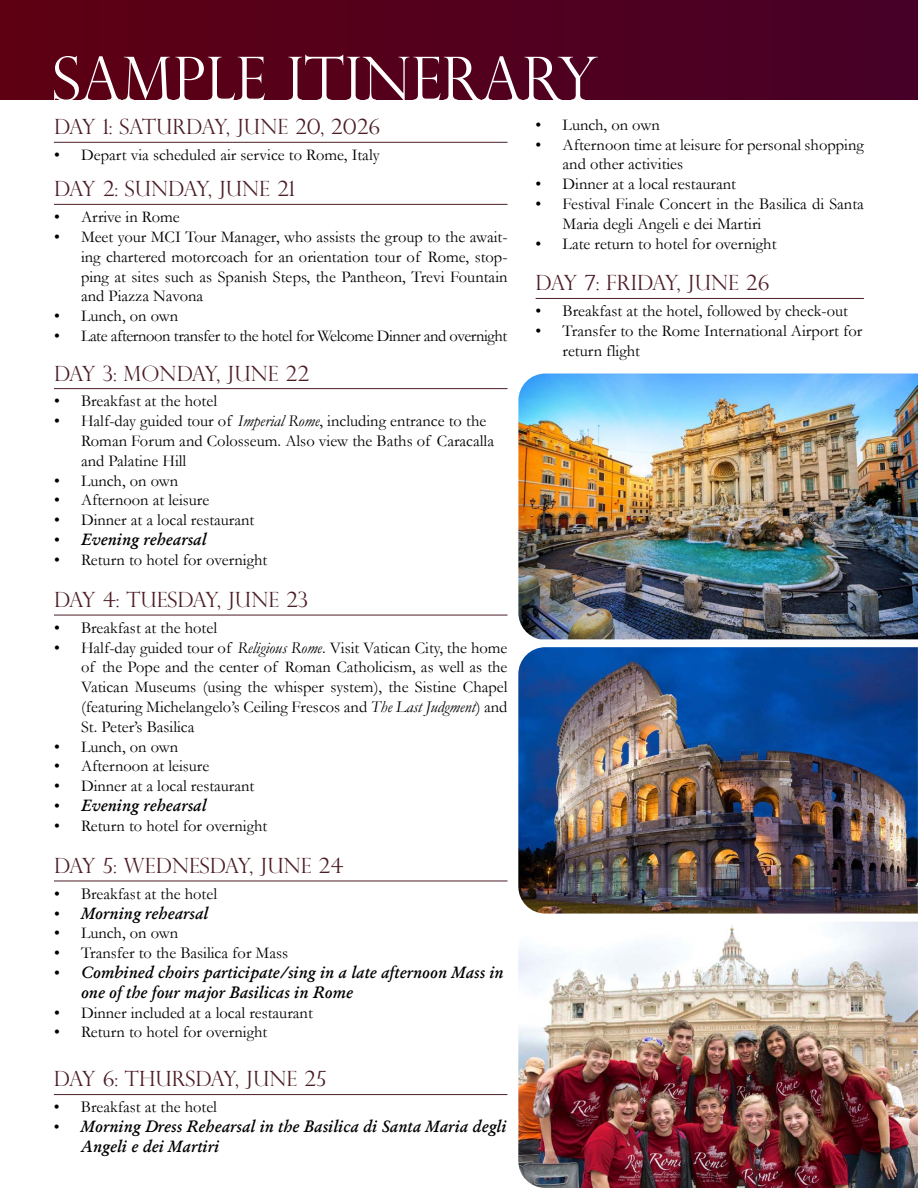
<style>
.page{position:relative;width:918px;height:1188px;background:#fff}
.page>*{position:absolute;margin:0;border:0;box-sizing:border-box;transform-origin:0 0}
.t1{font:300 60px "Perpetua Titling";color:#fff}
.t2{font:300 21px "Perpetua Titling";color:#4c1d25}
.t3{font:16.5px/19.8px "Garamond";color:#000101}
.t4{font:16.5px/19.8px "Garamond";color:#000;text-align:justify}
.t5{font:16.5px/19.8px "Garamond Kursiv Halbfett";color:#000101}
.t6{font:16.5px "Garamond";letter-spacing:-.025em;color:#000101}
.s1{font-style:italic}
.s2{font-family:"Garamond"}
</style>
<div class="page">
<div style="left:0;top:0;width:918px;height:99px;background:#53001d"></div>
<img style="left:518px;top:374px;width:400px;height:265px">
<img style="left:518px;top:647px;width:400px;height:267px">
<img style="left:518px;top:922px;width:400px;height:266px">
<hr style="left:54px;top:142px;width:454px;height:1px;background:#4c1d25">
<hr style="left:54px;top:204px;width:454px;height:1px;background:#4c1d25">
<hr style="left:54px;top:388px;width:454px;height:1px;background:#4c1d25">
<hr style="left:536px;top:298px;width:328px;height:1px;background:#4c1d25">
<hr style="left:54px;top:615px;width:454px;height:1px;background:#4c1d25">
<hr style="left:54px;top:881px;width:454px;height:1px;background:#4c1d25">
<hr style="left:54px;top:1094px;width:453px;height:1px;background:#4c1d25">
<p class="t1" style="left:52px;top:42px;width:548px">SAMPLE ITINERARY</p>
<p class="t2" style="left:54px;top:114px;width:328px">DAY 1: SATURDAY, JUNE 20, 2026</p>
<p class="t3" style="left:54px;top:145px;width:327px">• Depart via scheduled air service to Rome, Italy</p>
<p class="t2" style="left:54px;top:176px;width:243px">DAY 2: SUNDAY, JUNE 21</p>
<p class="t3" style="left:54px;top:207px;width:127px">• Arrive in Rome</p>
<p class="t3" style="left:81px;top:226px;width:428px;text-align:justify;text-indent:-27px">• Meet your MCI Tour Manager, who assists the group to the await&shy;ing chartered motorcoach for an orientation tour of Rome, stop&shy;ping at sites such as Spanish Steps, the Pantheon, Trevi Fountain and Piazza Navona</p>
<p class="t3" style="left:54px;top:306px;width:126px">• Lunch, on own</p>
<p class="t6" style="left:54px;top:325px;width:455px">• Late afternoon transfer to the hotel for Welcome Dinner and overnight</p>
<p class="t2" style="left:54px;top:360px;width:257px">DAY 3: MONDAY, JUNE 22</p>
<p class="t3" style="left:54px;top:391px;width:165px">• Breakfast at the hotel</p>
<p class="t3" style="left:81px;top:411px;width:415px;text-indent:-27px">• Half-day guided tour of <span class="s1">Imperial Rome</span>, including entrance to the<br>Roman Forum and Colosseum. Also view the Baths of Caracalla and Palatine Hill</p>
<p class="t3" style="left:54px;top:470px;width:126px">• Lunch, on own</p>
<p class="t3" style="left:54px;top:490px;width:157px">• Afternoon at leisure</p>
<p class="t3" style="left:54px;top:510px;width:202px">• Dinner at a local restaurant</p>
<p class="t5" style="left:54px;top:529px;width:154px"><span class="s2">•</span> Evening rehearsal</p>
<p class="t3" style="left:54px;top:549px;width:215px">• Return to hotel for overnight</p>
<p class="t2" style="left:54px;top:587px;width:256px">DAY 4: TUESDAY, JUNE 23</p>
<p class="t4" style="left:54px;top:617px;width:165px">• Breakfast at the hotel</p>
<p class="t4" style="left:81px;top:637px;width:428px;text-indent:-27px">• Half-day guided tour of <span class="s1">Religious Rome</span>. Visit Vatican City, the home of the Pope and the center of Roman Catholicism, as well as the Vatican Museums (using the whisper system), the Sistine Chapel (featuring Michelangelo’s Ceiling Frescos and <span class="s1">The Last Judgment</span>) and St. Peter’s Basilica</p>
<p class="t4" style="left:54px;top:736px;width:126px">• Lunch, on own</p>
<p class="t4" style="left:54px;top:756px;width:157px">• Afternoon at leisure</p>
<p class="t4" style="left:54px;top:776px;width:202px">• Dinner at a local restaurant</p>
<p class="t5" style="left:54px;top:795px;width:154px"><span class="s2">•</span> Evening rehearsal</p>
<p class="t4" style="left:54px;top:815px;width:215px">• Return to hotel for overnight</p>
<p class="t2" style="left:54px;top:853px;width:291px">DAY 5: WEDNESDAY, JUNE 24</p>
<p class="t3" style="left:54px;top:883px;width:165px">• Breakfast at the hotel</p>
<p class="t5" style="left:54px;top:903px;width:156px"><span class="s2">•</span> Morning rehearsal</p>
<p class="t3" style="left:54px;top:923px;width:126px">• Lunch, on own</p>
<p class="t3" style="left:54px;top:943px;width:236px">• Transfer to the Basilica for Mass</p>
<p class="t5" style="left:81px;top:962px;width:424px;text-indent:-27px"><span class="s2">•</span> Combined choirs participate/sing in a late afternoon Mass in one of the four major Basilicas in Rome</p>
<p class="t3" style="left:54px;top:1002px;width:260px">• Dinner included at a local restaurant</p>
<p class="t3" style="left:54px;top:1022px;width:215px">• Return to hotel for overnight</p>
<p class="t2" style="left:54px;top:1066px;width:274px">DAY 6: THURSDAY, JUNE 25</p>
<p class="t3" style="left:54px;top:1097px;width:165px">• Breakfast at the hotel</p>
<p class="t5" style="left:81px;top:1117px;width:427px;text-indent:-27px"><span class="s2">•</span> Morning Dress Rehearsal in the Basilica di Santa Maria degli<br>Angeli e dei Martiri</p>
<p class="t3" style="left:536px;top:114px;width:126px">• Lunch, on own</p>
<p class="t3" style="left:563px;top:134px;width:303px;text-indent:-27px">• Afternoon time at leisure for personal shopping and other activities</p>
<p class="t3" style="left:536px;top:174px;width:202px">• Dinner at a local restaurant</p>
<p class="t3" style="left:563px;top:194px;width:303px;text-indent:-27px">• Festival Finale Concert in the Basilica di Santa<br>Maria degli Angeli e dei Martiri</p>
<p class="t3" style="left:536px;top:233px;width:242px">• Late return to hotel for overnight</p>
<p class="t2" style="left:536px;top:270px;width:236px">DAY 7: FRIDAY, JUNE 26</p>
<p class="t3" style="left:536px;top:301px;width:314px">• Breakfast at the hotel, followed by check-out</p>
<p class="t3" style="left:563px;top:321px;width:301px;text-indent:-27px">• Transfer to the Rome International Airport for return flight</p>
</div>
